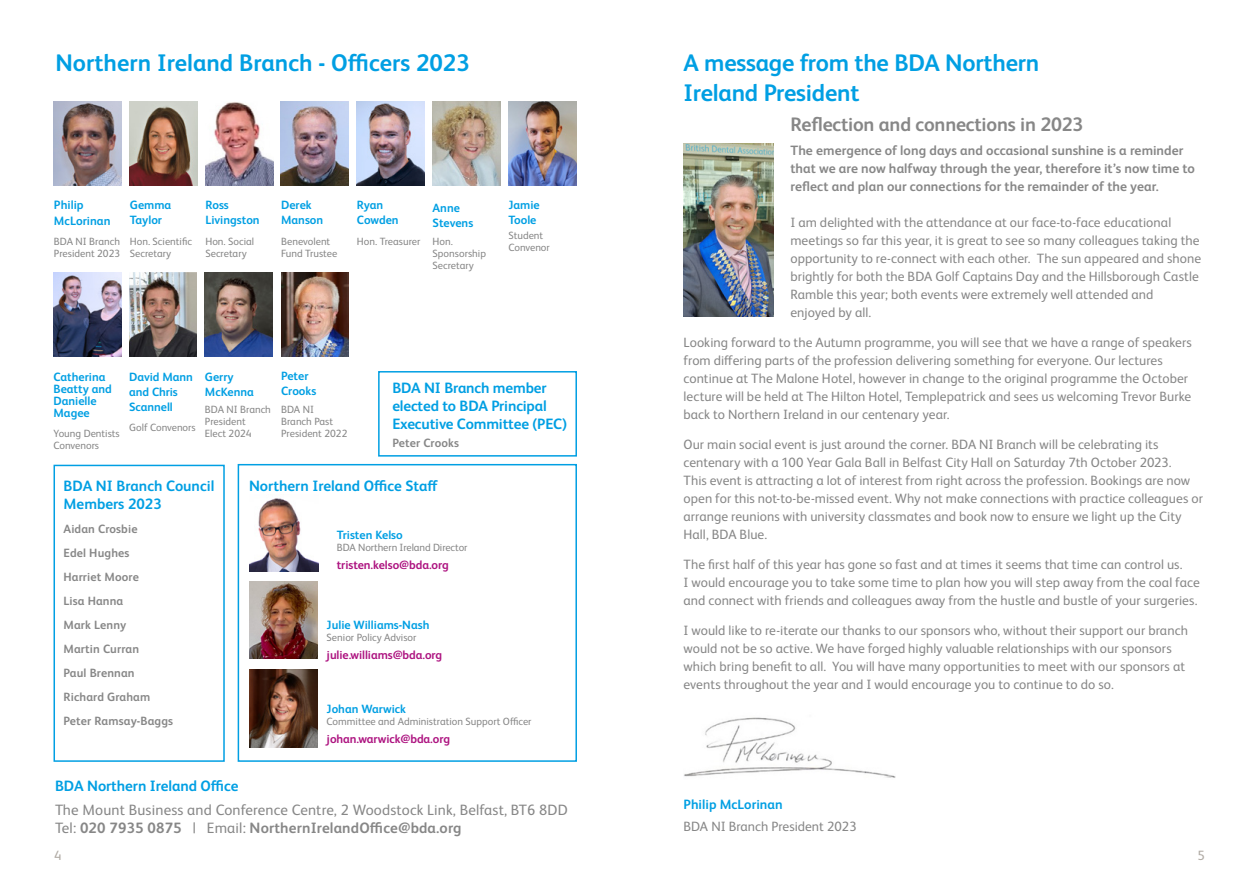
<style>
.page{position:relative;width:1259px;height:893px;background:#fff}
.page>*{position:absolute;margin:0;border:0;box-sizing:border-box;transform-origin:0 0}
.t1{font:700 24px/30px "FS Albert Pro";letter-spacing:-.01em;color:#009fe3}
.t2{font:700 19.5px "FS Albert Pro";letter-spacing:-.01em;color:#878787}
.t3{font:700 15px/18px "FS Albert Pro";letter-spacing:-.01em;color:#009fe3}
.t4{font:15px/18px "FS Albert Pro";letter-spacing:.01em;color:#878787}
.t5{font:13.5px/18px "FS Albert Pro";letter-spacing:.005em;color:#878787}
.t6{font:700 13.5px/18px "FS Albert Pro";letter-spacing:.005em;color:#878787}
.t7{font:700 13.5px "FS Albert Pro";color:#009fe3}
.t8{font:13.5px "FS Albert Pro";color:#b0aaa4}
.t9{font:700 12.15px/15.1px "FS Albert Pro";color:#009fe3}
.t10{font:700 12px/15px "FS Albert Pro";color:#009fe3}
.t11{font:700 12px/24px "FS Albert Pro";letter-spacing:.01em;color:#878787}
.t12{font:700 12px "FS Albert Pro";letter-spacing:-.005em;color:#ad1380}
.t13{font:10.5px/12px "FS Albert Pro";color:#878787}
.s1{font-weight:700}
</style>
<div class="page">
<img style="left:357px;top:101px;width:68px;height:84px">
<img style="left:130px;top:101px;width:67px;height:84px">
<img style="left:432px;top:101px;width:68px;height:84px">
<img style="left:206px;top:102px;width:67px;height:83px">
<img style="left:508px;top:101px;width:68px;height:84px">
<img style="left:281px;top:101px;width:67px;height:84px">
<img style="left:54px;top:273px;width:68px;height:84px">
<img style="left:54px;top:101px;width:68px;height:84px">
<img style="left:129px;top:273px;width:68px;height:84px">
<img style="left:205px;top:273px;width:68px;height:84px">
<img style="left:281px;top:273px;width:68px;height:84px">
<div style="left:378px;top:371px;width:199px;height:86px;border:2px solid #009fe3"></div>
<div style="left:53px;top:465px;width:172px;height:297px;border:2px solid #009fe3"></div>
<img style="left:250px;top:498px;width:68px;height:74px">
<img style="left:249px;top:581px;width:68px;height:77px">
<img style="left:249px;top:670px;width:69px;height:77px">
<div style="left:238px;top:464px;width:339px;height:298px;border:2px solid #009fe3"></div>
<img style="left:683px;top:143px;width:90px;height:174px">
<img style="left:684px;top:717px;width:211px;height:61px">
<h1 class="t1" style="left:56px;top:47px;width:416px">Northern Ireland Branch - Officers 2023</h1>
<p class="t9" style="left:54px;top:197px;width:58px">Philip<br>McLorinan</p>
<p class="t13" style="left:54px;top:235px;width:68px">BDA NI Branch<br>President 2023</p>
<p class="t10" style="left:130px;top:197px;width:43px">Gemma<br>Taylor</p>
<p class="t13" style="left:130px;top:235px;width:64px">Hon. Scientific<br>Secretary</p>
<p class="t10" style="left:205px;top:197px;width:56px">Ross<br>Livingston</p>
<p class="t13" style="left:205px;top:235px;width:50px">Hon. Social<br>Secretary</p>
<p class="t10" style="left:281px;top:197px;width:44px">Derek<br>Manson</p>
<p class="t13" style="left:281px;top:235px;width:58px">Benevolent<br>Fund Trustee</p>
<p class="t10" style="left:357px;top:197px;width:43px">Ryan<br>Cowden</p>
<p class="t13" style="left:357px;top:235px;width:65px">Hon. Treasurer</p>
<p class="t10" style="left:432px;top:200px;width:42px">Anne<br>Stevens</p>
<p class="t13" style="left:432px;top:235px;width:55px">Hon.<br>Sponsorship<br>Secretary</p>
<p class="t10" style="left:508px;top:197px;width:33px">Jamie<br>Toole</p>
<p class="t13" style="left:508px;top:229px;width:43px">Student<br>Convenor</p>
<p class="t10" style="left:53px;top:370px;width:60px;line-height:12px">Catherina<br>Beatty and<br>Danielle<br>Magee</p>
<p class="t13" style="left:53px;top:427px;width:68px">Young Dentists<br>Convenors</p>
<p class="t10" style="left:129px;top:369px;width:65px">David Mann and Chris<br>Scannell</p>
<p class="t13" style="left:129px;top:421px;width:68px">Golf Convenors</p>
<p class="t10" style="left:205px;top:369px;width:50px">Gerry<br>McKenna</p>
<p class="t13" style="left:205px;top:403px;width:68px">BDA NI Branch<br>President<br>Elect 2024</p>
<p class="t10" style="left:281px;top:368px;width:37px">Peter<br>Crooks</p>
<p class="t13" style="left:281px;top:403px;width:68px">BDA NI<br>Branch Past<br>President 2022</p>
<p class="t3" style="left:392px;top:378px;width:176px">BDA NI Branch member elected to BDA Principal<br>Executive Committee (PEC)</p>
<p class="t11" style="left:392px;top:430px;width:68px">Peter Crooks</p>
<p class="t3" style="left:249px;top:476px;width:190px">Northern Ireland Office Staff</p>
<p class="t3" style="left:64px;top:476px;width:152px">BDA NI Branch Council<br>Members 2023</p>
<p class="t11" style="left:64px;top:516px;width:111px">Aidan Crosbie<br>Edel Hughes<br>Harriet Moore<br>Lisa Hanna<br>Mark Lenny<br>Martin Curran<br>Paul Brennan<br>Richard Graham<br>Peter Ramsay-Baggs</p>
<p class="t10" style="left:337px;top:527px;width:67px">Tristen Kelso</p>
<p class="t13" style="left:337px;top:541px;width:132px">BDA Northern Ireland Director</p>
<p class="t12" style="left:337px;top:556px;width:113px">tristen.kelso@bda.org</p>
<p class="t10" style="left:327px;top:617px;width:104px">Julie Williams-Nash</p>
<p class="t13" style="left:327px;top:631px;width:91px">Senior Policy Advisor</p>
<p class="t12" style="left:327px;top:646px;width:117px">julie.williams@bda.org</p>
<p class="t10" style="left:327px;top:701px;width:81px">Johan Warwick</p>
<p class="t13" style="left:327px;top:715px;width:206px">Committee and Administration Support Officer</p>
<p class="t12" style="left:327px;top:730px;width:125px">johan.warwick@bda.org</p>
<p class="t3" style="left:55px;top:776px;width:185px">BDA Northern Ireland Office</p>
<p class="t4" style="left:55px;top:800px;width:514px">The Mount Business and Conference Centre, 2 Woodstock Link, Belfast, BT6 8DD<br>Tel: <span class="s1">020 7935 0875</span> | Email: <span class="s1">NorthernIrelandOffice@bda.org</span></p>
<h1 class="t1" style="left:683px;top:47px;width:357px">A message from the BDA Northern<br>Ireland President</h1>
<h2 class="t2" style="left:790px;top:111px;width:295px">Reflection and connections in 2023</h2>
<p class="t6" style="left:790px;top:141px;width:406px">The emergence of long days and occasional sunshine is a reminder that we are now halfway through the year, therefore it’s now time to reflect and plan our connections for the remainder of the year.</p>
<p class="t5" style="left:790px;top:212px;width:412px">I am delighted with the attendance at our face-to-face educational meetings so far this year, it is great to see so many colleagues taking the opportunity to re-connect with each other. The sun appeared and shone brightly for both the BDA Golf Captains Day and the Hillsborough Castle Ramble this year; both events were extremely well attended and enjoyed by all.</p>
<p class="t5" style="left:683px;top:332px;width:510px">Looking forward to the Autumn programme, you will see that we have a range of speakers from differing parts of the profession delivering something for everyone. Our lectures continue at The Malone Hotel, however in change to the original programme the October lecture will be held at The Hilton Hotel, Templepatrick and sees us welcoming Trevor Burke back to Northern Ireland in our centenary year.</p>
<p class="t5" style="left:683px;top:434px;width:521px">Our main social event is just around the corner. BDA NI Branch will be celebrating its centenary with a 100 Year Gala Ball in Belfast City Hall on Saturday 7th October 2023.<br>This event is attracting a lot of interest from right across the profession. Bookings are now open for this not-to-be-missed event. Why not make connections with practice colleagues or arrange reunions with university classmates and book now to ensure we light up the City Hall, BDA Blue.</p>
<p class="t5" style="left:683px;top:554px;width:518px">The first half of this year has gone so fast and at times it seems that time can control us.<br>I would encourage you to take some time to plan how you will step away from the coal face and connect with friends and colleagues away from the hustle and bustle of your surgeries.</p>
<p class="t5" style="left:683px;top:620px;width:506px">I would like to re-iterate our thanks to our sponsors who, without their support our branch would not be so active. We have forged highly valuable relationships with our sponsors which bring benefit to all. You will have many opportunities to meet with our sponsors at events throughout the year and I would encourage you to continue to do so.</p>
<p class="t7" style="left:683px;top:795px;width:101px">Philip McLorinan</p>
<p class="t5" style="left:683px;top:817px;width:175px">BDA NI Branch President 2023</p>
<p class="t8" style="left:54px;top:846px;width:9px">4</p>
<p class="t8" style="left:1197px;top:846px;width:9px">5</p>
</div>
